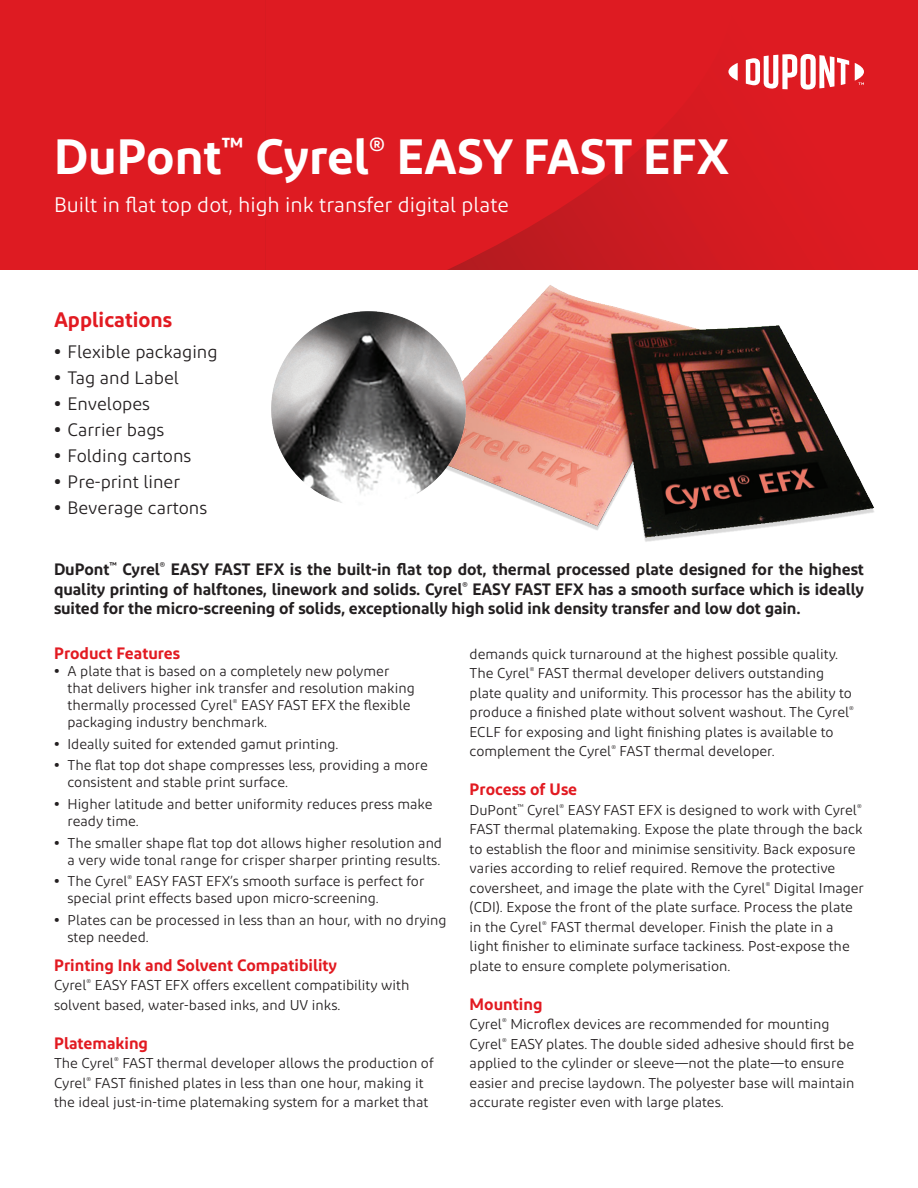
<style>
.page{position:relative;width:918px;height:1188px;background:#fff}
.page>*{position:absolute;margin:0;border:0;box-sizing:border-box;transform-origin:0 0}
.Main_headline{font:600 49.5px "Diodrum";color:#fff}
.Main_subheadline{font:21px "Diodrum";color:#fff}
.subhead_1{font:600 21px "Diodrum";color:#e21a21}
.t1{font:18px "Diodrum";color:#231f20}
.introduction_1{font:600 16.5px/19.8px "Diodrum";letter-spacing:-.005em;color:#231f20;text-align:justify}
.subhead_2{font:600 16.5px "Diodrum";color:#e21a21}
.body_1{font:14.25px/19.5px "Diodrum";color:#231f20}
.s1{font-weight:700}
</style>
<div class="page">
<div style="left:0;top:0;width:918px;height:270px;background:#de1b22"></div>
<svg style="left:447px;top:129px;width:291px;height:141px"></svg>
<svg style="left:728px;top:63px;width:10px;height:18px"></svg>
<svg style="left:746px;top:54px;width:103px;height:36px"></svg>
<svg style="left:855px;top:63px;width:9px;height:22px"></svg>
<img style="left:467px;top:285px;width:407px;height:257px">
<img style="left:271px;top:311px;width:196px;height:192px">
<p class="Main_headline" style="left:54px;top:125px;width:677px">DuPont<sup>™</sup> Cyrel<sup>®</sup> EASY FAST EFX</p>
<p class="Main_subheadline" style="left:54px;top:192px;width:456px">Built in flat top dot, high ink transfer digital plate</p>
<p class="subhead_1" style="left:54px;top:306px;width:120px">Applications</p>
<p class="t1" style="left:54px;top:340px;width:165px"><span class="s1">•</span> Flexible packaging</p>
<p class="t1" style="left:54px;top:366px;width:127px"><span class="s1">•</span> Tag and Label</p>
<p class="t1" style="left:54px;top:393px;width:98px"><span class="s1">•</span> Envelopes</p>
<p class="t1" style="left:54px;top:419px;width:112px"><span class="s1">•</span> Carrier bags</p>
<p class="t1" style="left:54px;top:445px;width:139px"><span class="s1">•</span> Folding cartons</p>
<p class="t1" style="left:54px;top:471px;width:128px"><span class="s1">•</span> Pre-print liner</p>
<p class="t1" style="left:54px;top:497px;width:155px"><span class="s1">•</span> Beverage cartons</p>
<p class="introduction_1" style="left:54px;top:559px;width:811px">DuPont<sup>™</sup> Cyrel<sup>®</sup> EASY FAST EFX is the built-in flat top dot, thermal processed plate designed for the highest quality printing of halftones, linework and solids. Cyrel<sup>®</sup> EASY FAST EFX has a smooth surface which is ideally suited for the micro-screening of solids, exceptionally high solid ink density transfer and low dot gain.</p>
<p class="subhead_2" style="left:54px;top:642px;width:128px">Product Features</p>
<p class="body_1" style="left:68px;top:662px;width:349px;line-height:17.1px;text-indent:-14px"><span class="s1">•</span> A plate that is based on a completely new polymer that delivers higher ink transfer and resolution making thermally processed Cyrel<sup>®</sup> EASY FAST EFX the flexible packaging industry benchmark.</p>
<p class="body_1" style="left:54px;top:734px;width:286px"><span class="s1">•</span> Ideally suited for extended gamut printing.</p>
<p class="body_1" style="left:68px;top:756px;width:362px;line-height:17.1px;text-indent:-14px"><span class="s1">•</span> The flat top dot shape compresses less, providing a more consistent and stable print surface.</p>
<p class="body_1" style="left:68px;top:795px;width:367px;line-height:17.1px;text-indent:-14px"><span class="s1">•</span> Higher latitude and better uniformity reduces press make ready time.</p>
<p class="body_1" style="left:54px;top:834px;width:390px;line-height:17.1px;text-align:right"><span class="s1">•</span> The smaller shape flat top dot allows higher resolution and a very wide tonal range for crisper sharper printing results.</p>
<p class="body_1" style="left:68px;top:872px;width:358px;line-height:17.1px;text-indent:-14px"><span class="s1">•</span> The Cyrel<sup>®</sup> EASY FAST EFX’s smooth surface is perfect for special print effects based upon micro-screening.</p>
<p class="body_1" style="left:68px;top:911px;width:381px;line-height:17.1px;text-indent:-14px"><span class="s1">•</span> Plates can be processed in less than an hour, with no drying step needed.</p>
<p class="subhead_2" style="left:54px;top:954px;width:285px">Printing Ink and Solvent Compatibility</p>
<p class="body_1" style="left:54px;top:975px;width:357px">Cyrel<sup>®</sup> EASY FAST EFX offers excellent compatibility with solvent based, water-based inks, and UV inks.</p>
<p class="subhead_2" style="left:54px;top:1032px;width:96px">Platemaking</p>
<p class="body_1" style="left:54px;top:1053px;width:381px">The Cyrel<sup>®</sup> FAST thermal developer allows the production of<br>Cyrel<sup>®</sup> FAST finished plates in less than one hour, making it the ideal just-in-time platemaking system for a market that</p>
<p class="body_1" style="left:470px;top:644px;width:386px">demands quick turnaround at the highest possible quality.<br>The Cyrel<sup>®</sup> FAST thermal developer delivers outstanding plate quality and uniformity. This processor has the ability to produce a finished plate without solvent washout. The Cyrel<sup>® </sup>ECLF for exposing and light finishing plates is available to complement the Cyrel<sup>®</sup> FAST thermal developer.</p>
<p class="subhead_2" style="left:470px;top:779px;width:109px">Process of Use</p>
<p class="body_1" style="left:470px;top:800px;width:396px">DuPont<sup>™</sup> Cyrel<sup>®</sup> EASY FAST EFX is designed to work with Cyrel<sup>® </sup>FAST thermal platemaking. Expose the plate through the back to establish the floor and minimise sensitivity. Back exposure varies according to relief required. Remove the protective coversheet, and image the plate with the Cyrel<sup>®</sup> Digital Imager (CDI). Expose the front of the plate surface. Process the plate in the Cyrel<sup>®</sup> FAST thermal developer. Finish the plate in a light finisher to eliminate surface tackiness. Post-expose the plate to ensure complete polymerisation.</p>
<p class="subhead_2" style="left:470px;top:993px;width:74px">Mounting</p>
<p class="body_1" style="left:470px;top:1014px;width:386px">Cyrel<sup>®</sup> Microflex devices are recommended for mounting Cyrel<sup>®</sup> EASY plates. The double sided adhesive should first be applied to the cylinder or sleeve—not the plate—to ensure easier and precise laydown. The polyester base will maintain accurate register even with large plates.</p>
</div>
